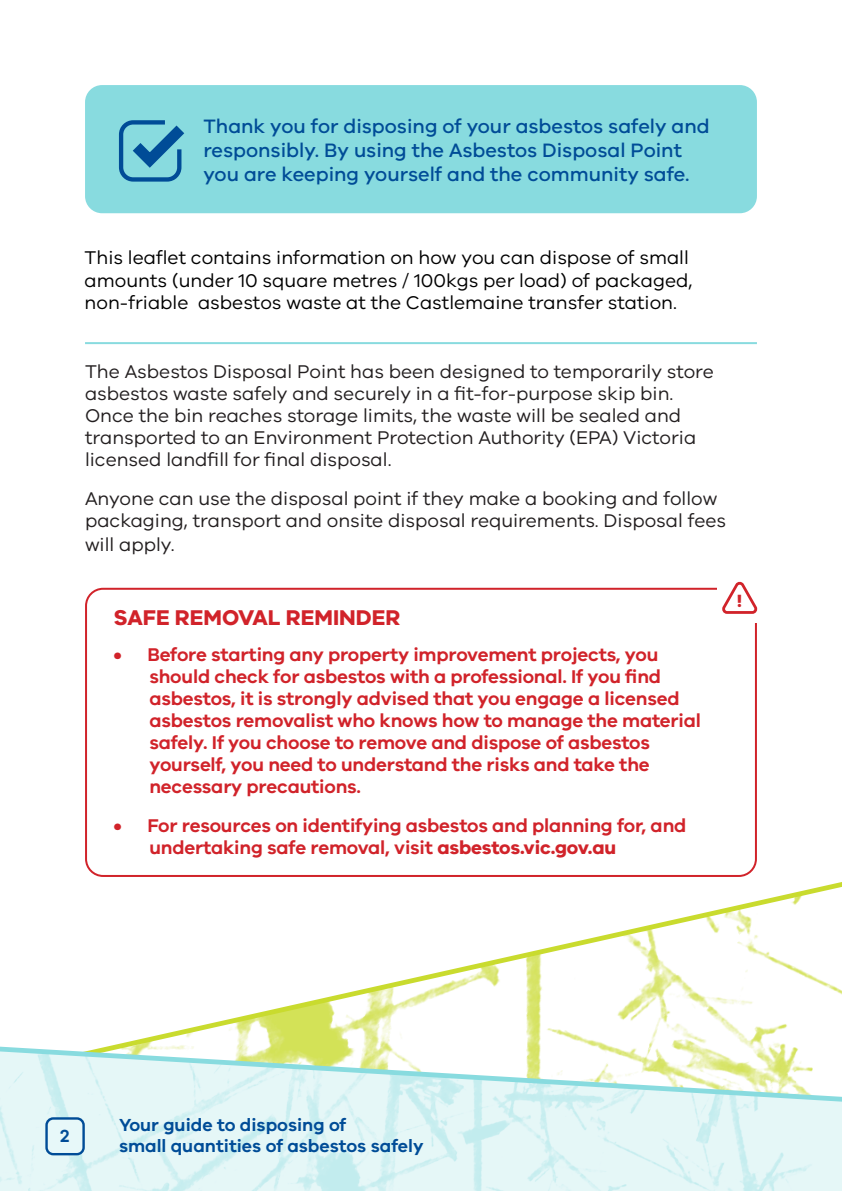
<style>
.page{position:relative;width:842px;height:1191px;background:#fff}
.page>*{position:absolute;margin:0;border:0;box-sizing:border-box;transform-origin:0 0}
.t1{font:700 22px "VIC";color:#d1232a}
.t2{font:500 20px/24px "VIC";color:#004c97}
.t3{font:600 19px/22px "VIC";letter-spacing:-.01em;color:#d1232a}
.body_text{font:19px/22px "VIC";color:#231f20}
.t4{font:19px/22.2px "VIC";color:#000}
.t5{font:700 18.2px "VIC";color:#d1232a}
.t6{font:600 18px/21.2px "VIC";color:#004c97}
.s1{font-size:20px}
.s2{font-weight:700}
</style>
<div class="page">
<svg style="left:85px;top:864px;width:757px;height:179px"></svg>
<div style="left:85px;top:85px;width:672px;height:128px;background:#88dbdf;border-radius:17px"></div>
<div style="left:86px;top:589px;width:670px;height:287px;background:#fff;border-radius:17px"></div>
<div style="left:85px;top:588px;width:672px;height:289px;border:2px solid #d1232a;border-radius:17px"></div>
<div style="left:717px;top:578px;width:45px;height:45px;background:#fff"></div>
<svg style="left:722px;top:581px;width:36px;height:33px"></svg>
<svg style="left:119px;top:120px;width:66px;height:62px"></svg>
<hr style="left:85px;top:342px;width:672px;height:2px;background:#88dbdf">
<img style="left:0;top:1105px;width:842px;height:86px">
<svg style="left:0;top:1043px;width:842px;height:62px"></svg>
<div style="left:47px;top:1118px;width:37px;height:36px;background:#e7f8f9;border-radius:7px"></div>
<div style="left:45px;top:1117px;width:40px;height:38px;border:2px solid #004c97;border-radius:7px"></div>
<p class="t2" style="left:203px;top:114px;width:508px">Thank you for disposing of your asbestos safely and responsibly. By using the Asbestos Disposal Point you are keeping yourself and the community safe.</p>
<p class="t4" style="left:85px;top:246px;width:609px">This leaflet contains information on how you can dispose of small amounts (under 10 square metres / 100kgs per load) of packaged, non-friable asbestos waste at the Castlemaine transfer station.</p>
<p class="body_text" style="left:85px;top:360px;width:630px">The Asbestos Disposal Point has been designed to temporarily store asbestos waste safely and securely in a fit-for-purpose skip bin.<br>Once the bin reaches storage limits, the waste will be sealed and transported to an Environment Protection Authority (EPA) Victoria licensed landfill for final disposal.</p>
<p class="body_text" style="left:85px;top:487px;width:642px">Anyone can use the disposal point if they make a booking and follow packaging, transport and onsite disposal requirements. Disposal fees</p>
<p class="body_text" style="left:85px;top:533px;width:91px">will apply.</p>
<p class="t1" style="left:113px;top:603px;width:288px">SAFE REMOVAL REMINDER</p>
<p class="t3" style="left:149px;top:643px;width:553px;text-indent:-36px"><span class="s1">•</span> Before starting any property improvement projects, you should check for asbestos with a professional. If you find asbestos, it is strongly advised that you engage a licensed asbestos removalist who knows how to manage the material safely. If you choose to remove and dispose of asbestos yourself, you need to understand the risks and take the necessary precautions.</p>
<p class="t3" style="left:149px;top:814px;width:538px;text-indent:-36px"><span class="s1">•</span> For resources on identifying asbestos and planning for, and undertaking safe removal, visit <span class="s2">asbestos.vic.gov.au</span></p>
<p class="t5" style="left:737px;top:589px;width:7px">!</p>
<p class="t6" style="left:60px;top:1124px;width:11px">2</p>
<p class="t6" style="left:119px;top:1113px;width:306px">Your guide to disposing of<br>small quantities of asbestos safely</p>
</div>
